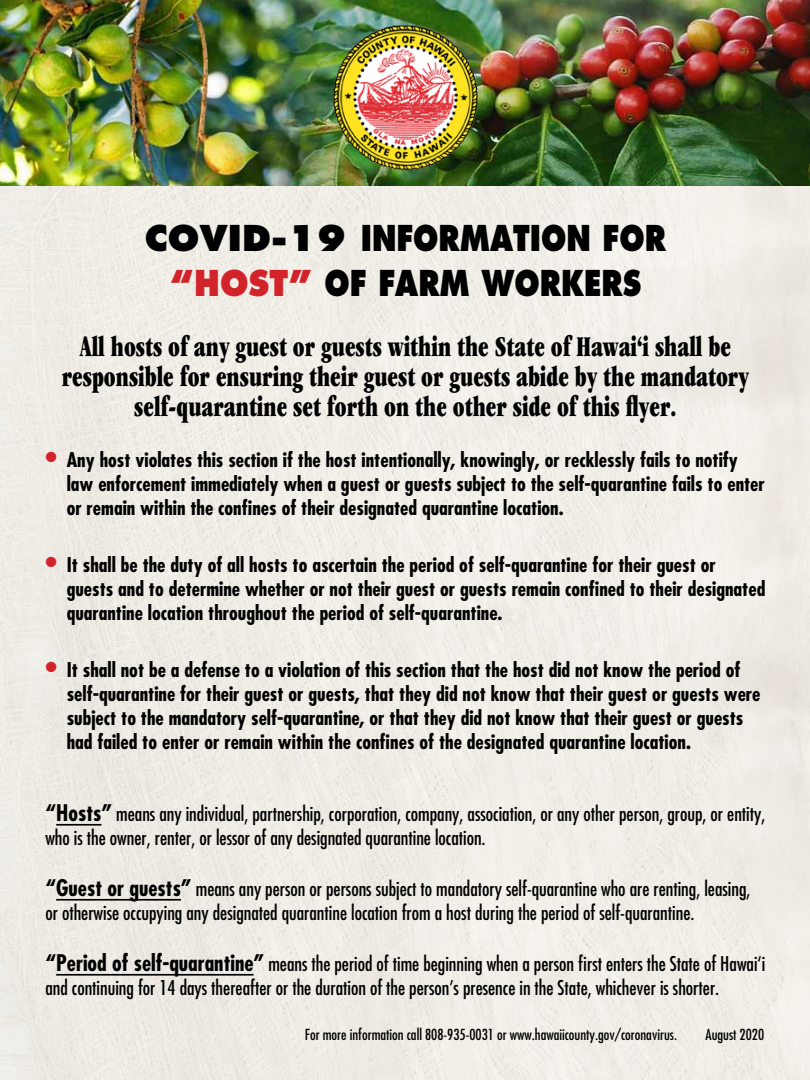
<style>
.page{position:relative;width:810px;height:1080px;background:#fff}
.page>*{position:absolute;margin:0;border:0;box-sizing:border-box;transform-origin:0 0}
.t1{font:34.62px/45px "HI Futura Extra Bold Plain 001000";color:#000;text-align:center}
.t2{font:900 condensed 29.75px/30px "HI Garamond";color:#000;text-align:center;scale:.8 1}
.t3{font:19.75px/24px "HI Futura Condensed Bold 001000";color:#000}
.t4{font:19.75px/24px "HI Futura Condensed Plain 001000";color:#000}
.t5{font:14.88px "HI Futura Condensed Plain 001000";color:#000}
.s1{color:#d2232a}
.s2{font-size:31.38px}
.s3{font-size:27.25px;color:#d2232a}
.s4{font-family:"HI Futura Condensed Bold 001000";font-size:22.25px}
</style>
<div class="page">
<div style="left:0;top:186px;width:810px;height:894px;background:#f0ede6"></div>
<hr style="left:56px;top:824px;width:45px;height:2px;background:#000">
<hr style="left:56px;top:899px;width:125px;height:2px;background:#000">
<hr style="left:56px;top:974px;width:198px;height:2px;background:#000">
<img style="left:0;top:0;width:810px;height:186px">
<img style="left:326px;top:20px;width:158px;height:161px">
<h1 class="t1" style="left:145px;top:216px;width:523px">COVID-19 INFORMATION FOR <span class="s1">“HOST”</span> OF FARM WORKERS</h1>
<h1 class="t2" style="left:62px;top:331px;width:861px"><span class="s2">A</span>ll hosts of any guest or guests within the State of Hawai‘i shall be responsible for ensuring their guest or guests abide by the mandatory self-quarantine set forth on the other side of this fyer.</h1>
<p class="t3" style="left:67px;top:447px;width:700px;text-indent:-21px"><span class="s3">•</span> Any host violates this section if the host intentionally, knowingly, or recklessly fails to notify law enforcement immediately when a guest or guests subject to the self-quarantine fails to enter or remain within the confnes of their designated quarantine location.</p>
<p class="t3" style="left:67px;top:552px;width:700px;text-indent:-21px"><span class="s3">•</span> It shall be the duty of all hosts to ascertain the period of self-quarantine for their guest or guests and to determine whether or not their guest or guests remain confned to their designated quarantine location throughout the period of self-quarantine.</p>
<p class="t3" style="left:67px;top:657px;width:695px;text-indent:-21px"><span class="s3">•</span> It shall not be a defense to a violation of this section that the host did not know the period of self-quarantine for their guest or guests, that they did not know that their guest or guests were subject to the mandatory self-quarantine, or that they did not know that their guest or guests had failed to enter or remain within the confnes of the designated quarantine location.</p>
<p class="t4" style="left:45px;top:802px;width:722px"><span class="s4">“Hosts”</span> means any individual, partnership, corporation, company, association, or any other person, group, or entity, who is the owner, renter, or lessor of any designated quarantine location.</p>
<p class="t4" style="left:45px;top:877px;width:707px"><span class="s4">“Guest or guests”</span> means any person or persons subject to mandatory self-quarantine who are renting, leasing, or otherwise occupying any designated quarantine location from a host during the period of self-quarantine.</p>
<p class="t4" style="left:45px;top:952px;width:721px"><span class="s4">“Period of self-quarantine”</span> means the period of time beginning when a person frst enters the State of Hawai‘i and continuing for 14 days thereafter or the duration of the person’s presence in the State, whichever is shorter.</p>
<p class="t5" style="left:305px;top:1026px;width:374px">For more information call 808-935-0031 or www.hawaiicounty.gov/coronavirus.</p>
<p class="t5" style="left:705px;top:1026px;width:60px">August 2020</p>
</div>
